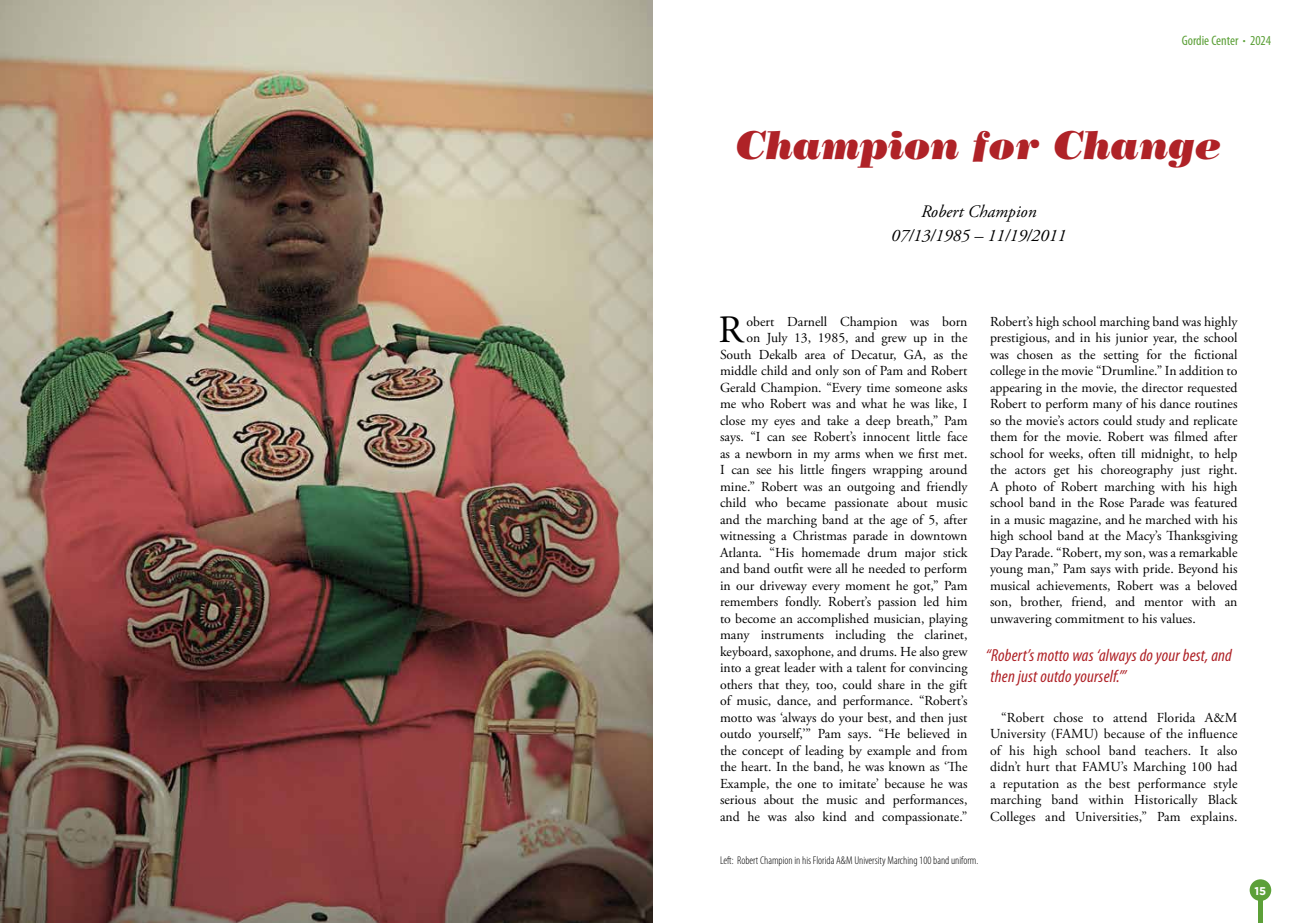
<style>
.page{position:relative;width:1305px;height:923px;background:#fff}
.page>*{position:absolute;margin:0;border:0;box-sizing:border-box;transform-origin:0 0}
.t1{font:italic 40px "Bodoni Std Poster";color:#af2227}
.t2{font:38.62px "Adobe Garamond Pro";color:#000}
.t3{font:italic condensed 17.5px/21px "Myriad Pro";letter-spacing:.01em;color:#af2227}
.t4{font:italic 17.5px/23.8px "Adobe Garamond Pro";color:#000;text-align:center}
.t5{font:13.75px/16.5px "Adobe Garamond Pro";color:#000;text-align:justify}
.t6{font:condensed 13.75px "Myriad Pro";color:#5ca038}
.t7{font:300 condensed 11.25px "Myriad Pro";color:#000}
.t8{font:700 11.25px "Gotham";color:#fff}
.s1{font-size:11.25px}
</style>
<div class="page">
<div style="left:1250px;top:879px;width:21px;height:21px;background:#5ca038;border-radius:50%"></div>
<hr style="left:1258px;top:899px;width:4px;height:23px;background:#5ca038">
<img style="left:0;top:0;width:652px;height:922px">
<p class="t6" style="left:1182px;top:32px;width:91px">Gordie Center <span class="s1">•</span> 2024</p>
<h1 class="t1" style="left:735px;top:121px;width:488px">Champion for Change</h1>
<p class="t4" style="left:891px;top:200px;width:176px">Robert Champion<br>07/13/1985 – 11/19/2011</p>
<p class="t5" style="left:720px;top:313px;width:249px;text-align:right">obert Darnell Champion was born<br>on July 13, 1985, and grew up in the South Dekalb area of Decatur, GA, as the middle child and only son of Pam and Robert Gerald Champion. “Every time someone asks me who Robert was and what he was like, I close my eyes and take a deep breath,” Pam says. “I can see Robert’s innocent little face as a newborn in my arms when we first met.<br>I can see his little fingers wrapping around mine.” Robert was an outgoing and friendly child who became passionate about music and the marching band at the age of 5, after witnessing a Christmas parade in downtown Atlanta. “His homemade drum major stick and band outfit were all he needed to perform in our driveway every moment he got,” Pam remembers fondly. Robert’s passion led him to become an accomplished musician, playing many instruments including the clarinet, keyboard, saxophone, and drums. He also grew into a great leader with a talent for convincing others that they, too, could share in the gift of music, dance, and performance. “Robert’s motto was ‘always do your best, and then just outdo yourself,’” Pam says. “He believed in the concept of leading by example and from the heart. In the band, he was known as ‘The Example, the one to imitate’ because he was serious about the music and performances, and he was also kind and compassionate.”</p>
<p class="t5" style="left:990px;top:313px;width:249px">Robert’s high school marching band was highly prestigious, and in his junior year, the school was chosen as the setting for the fictional college in the movie “Drumline.” In addition to appearing in the movie, the director requested Robert to perform many of his dance routines so the movie’s actors could study and replicate them for the movie. Robert was filmed after school for weeks, often till midnight, to help the actors get his choreography just right.<br>A photo of Robert marching with his high school band in the Rose Parade was featured in a music magazine, and he marched with his high school band at the Macy’s Thanksgiving Day Parade. “Robert, my son, was a remarkable young man,” Pam says with pride. Beyond his musical achievements, Robert was a beloved son, brother, friend, and mentor with an unwavering commitment to his values.</p>
<h2 class="t2" style="left:718px;top:307px;width:26px">R</h2>
<p class="t3" style="left:986px;top:644px;width:248px">“Robert’s motto was ‘always do your best, and then just outdo yourself.’”</p>
<p class="t5" style="left:990px;top:709px;width:249px;text-indent:11px">“Robert chose to attend Florida A&amp;M University (FAMU) because of the influence of his high school band teachers. It also didn’t hurt that FAMU’s Marching 100 had a reputation as the best performance style marching band within Historically Black Colleges and Universities,” Pam explains.</p>
<p class="t7" style="left:720px;top:854px;width:260px">Left: Robert Champion in his Florida A&amp;M University Marching 100 band uniform.</p>
<p class="t8" style="left:1255px;top:883px;width:13px">15</p>
</div>
